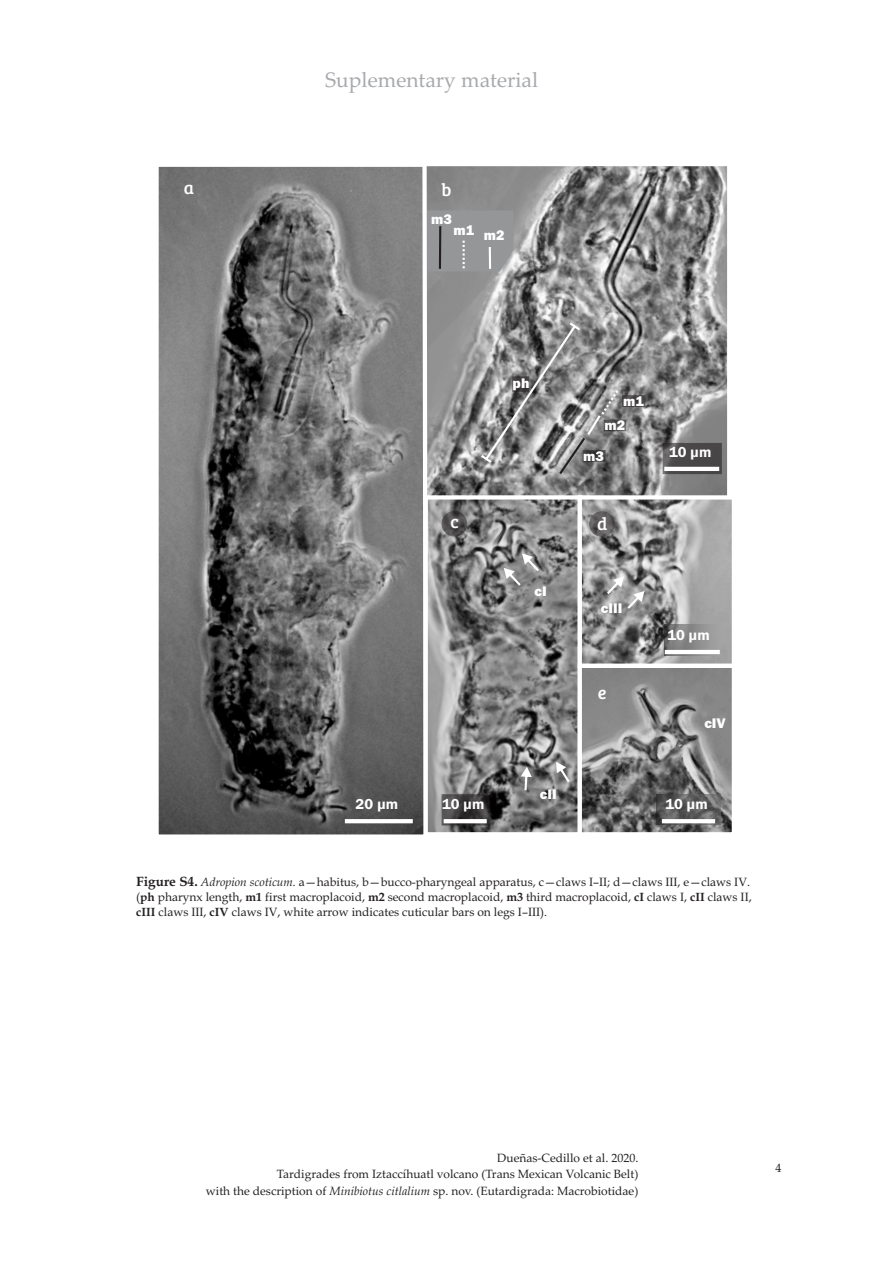
<style>
.page{position:relative;width:893px;height:1263px;background:#fff}
.page>*{position:absolute;margin:0;border:0;box-sizing:border-box;transform-origin:0 0}
.t1{font:21px "Palatino Linotype";color:#a7a9ac}
.t2{font:18px "Bree Serif";color:#fff}
.t3{font:600 15px "Franklin Gothic";color:#fff}
.t4{font:800 14.4px/24.6px "Franklin Gothic";color:#fff}
.t5{font:12px/15px "Book Antiqua";color:#231f20}
.t6{font:12px/16.2px "Palatino Linotype";color:#231f20;text-align:right}
.s1{font-weight:700;font-size:13.5px}
.s2{font-style:italic}
.s3{font-weight:700}
</style>
<div class="page">
<img style="left:430px;top:167px;width:296px;height:328px">
<div style="left:418px;top:162px;width:313px;height:341px;border:4px solid #fff"></div>
<svg style="left:158px;top:162px;width:272px;height:673px;background:#6f6f6f"></svg>
<img style="left:429px;top:500px;width:302px;height:331px">
<div style="left:424px;top:495px;width:158px;height:341px;border:4px solid #fff"></div>
<svg style="left:662px;top:443px;width:60px;height:31px;background:#504d4e"></svg>
<hr style="left:664px;top:467px;width:55px;height:4px;background:#fff">
<svg style="left:675px;top:533px;width:45px;height:5px"></svg>
<div style="left:578px;top:495px;width:158px;height:173px;border:4px solid #fff"></div>
<div style="left:578px;top:664px;width:158px;height:172px;border:4px solid #fff"></div>
<svg style="left:504px;top:553px;width:35px;height:33px"></svg>
<svg style="left:521px;top:767px;width:11px;height:23px"></svg>
<svg style="left:556px;top:762px;width:14px;height:20px"></svg>
<svg style="left:607px;top:576px;width:37px;height:33px"></svg>
<div style="left:427px;top:210px;width:87px;height:61px;background:#949698"></div>
<hr style="left:489px;top:247px;width:2px;height:22px;background:#fff">
<hr style="left:439px;top:226px;width:2px;height:43px;background:#231f20">
<svg style="left:481px;top:322px;width:165px;height:154px;background:#898989"></svg>
<svg style="left:664px;top:625px;width:57px;height:30px"></svg>
<svg style="left:441px;top:794px;width:49px;height:32px"></svg>
<svg style="left:444px;top:819px;width:43px;height:4px"></svg>
<svg style="left:345px;top:819px;width:68px;height:4px"></svg>
<hr style="left:665px;top:650px;width:55px;height:4px;background:#fff">
<div style="left:442px;top:511px;width:25px;height:25px;background:#231f20;border:1px solid #231f20;border-radius:50%;opacity:.5"></div>
<div style="left:589px;top:511px;width:26px;height:26px;background:#231f20;border:1px solid #231f20;border-radius:50%;opacity:.5"></div>
<svg style="left:656px;top:795px;width:65px;height:30px;background:#5e5e5e"></svg>
<svg style="left:662px;top:819px;width:53px;height:4px"></svg>
<h2 class="t2" style="left:184px;top:175px;width:12px">a</h2>
<h1 class="t1" style="left:325px;top:71px;width:214px">Suplementary material</h1>
<h2 class="t2" style="left:442px;top:176px;width:12px">b</h2>
<p class="t4" style="left:431px;top:208px;width:22px">m3</p>
<p class="t4" style="left:453px;top:221px;width:53px">m1 m2</p>
<p class="t4" style="left:513px;top:372px;width:18px">ph</p>
<p class="t4" style="left:604px;top:390px;width:41px;text-indent:19px">m1 m2</p>
<p class="t4" style="left:583px;top:445px;width:22px">m3</p>
<h2 class="t2" style="left:450px;top:509px;width:10px">c</h2>
<h2 class="t2" style="left:597px;top:511px;width:12px">d</h2>
<p class="t4" style="left:535px;top:580px;width:14px">cI</p>
<p class="t4" style="left:601px;top:597px;width:23px">cIII</p>
<h2 class="t2" style="left:598px;top:679px;width:10px">e</h2>
<p class="t3" style="left:669px;top:446px;width:44px">10 µm</p>
<p class="t3" style="left:667px;top:630px;width:44px">10 µm</p>
<p class="t4" style="left:704px;top:712px;width:23px">cIV</p>
<p class="t3" style="left:356px;top:799px;width:44px">20 µm</p>
<p class="t3" style="left:442px;top:799px;width:44px">10 µm</p>
<p class="t4" style="left:540px;top:783px;width:18px">cII</p>
<p class="t3" style="left:665px;top:799px;width:44px">10 µm</p>
<p class="t5" style="left:136px;top:876px;width:617px"><span class="s1">Figure S4.</span> <span class="s2">Adropion scoticum.</span> a—habitus, b—bucco-pharyngeal apparatus, c—claws I–II; d—claws III, e—claws IV. (<span class="s3">ph</span> pharynx length, <span class="s3">m1</span> first macroplacoid, <span class="s3">m2</span> second macroplacoid, <span class="s3">m3</span> third macroplacoid, <span class="s3">cI</span> claws I, <span class="s3">cII</span> claws II, <span class="s3">cIII</span> claws III, <span class="s3">cIV</span> claws IV, white arrow indicates cuticular bars on legs I–III).</p>
<p class="t6" style="left:206px;top:1151px;width:434px">Dueñas-Cedillo et al. 2020.<br>Tardigrades from Iztaccíhuatl volcano (Trans Mexican Volcanic Belt)<br>with the description of <span class="s2">Minibiotus citlalium</span> sp. nov. (Eutardigrada: Macrobiotidae)</p>
<p class="t5" style="left:775px;top:1161px;width:7px">4</p>
</div>
